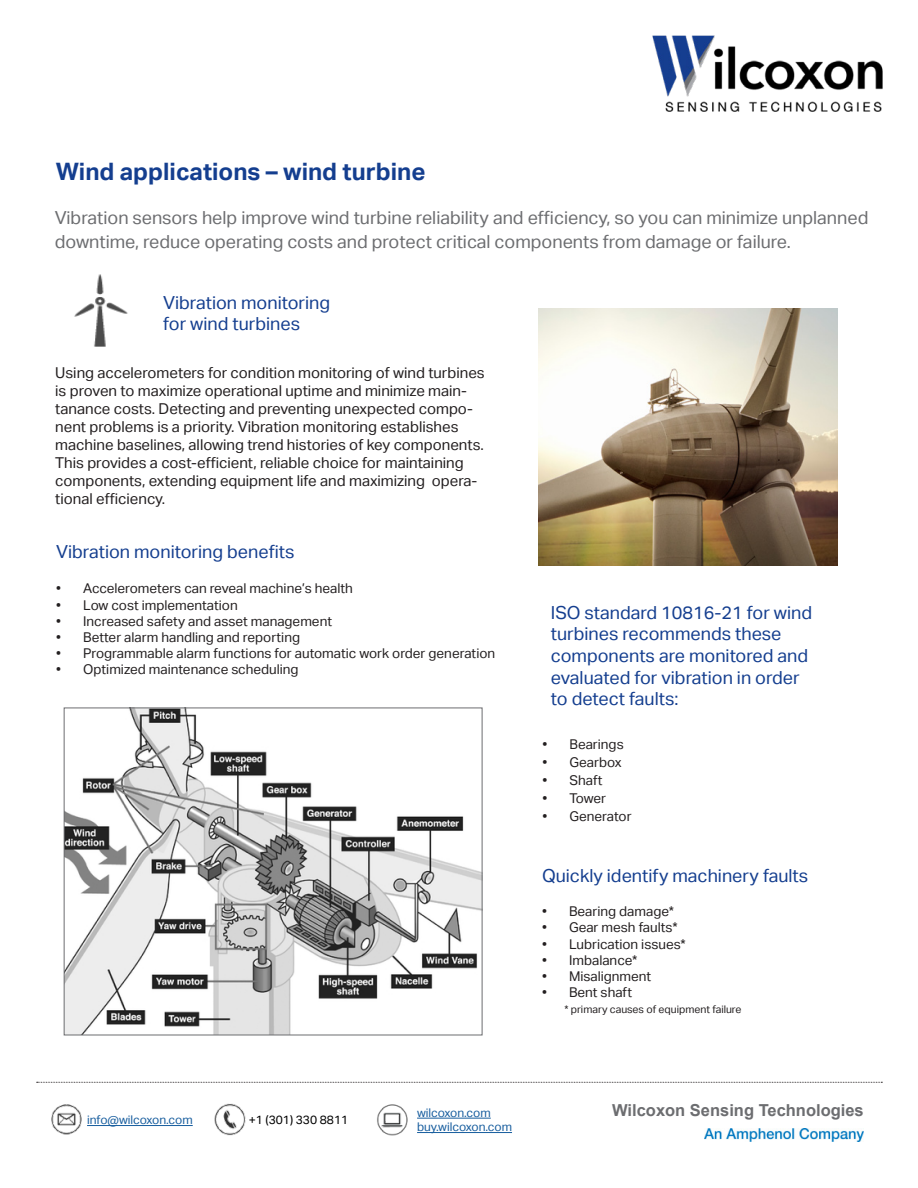
<style>
.page{position:relative;width:918px;height:1188px;background:#fff}
.page>*{position:absolute;margin:0;border:0;box-sizing:border-box;transform-origin:0 0}
.t1{font:700 24px "Aktiv Grotesk";color:#143e8f}
.t2{font:18px/21.6px "Aktiv Grotesk";color:#143e8f}
.t3{font:18px "Aktiv Grotesk";color:#6c6d70}
.t4{font:700 16.5px "Arial";color:#6c6d70}
.t5{font:15px/18px "Aktiv Grotesk";color:#231f20}
.t6{font:13.5px "Aktiv Grotesk";color:#231f20}
.t7{font:12px "Aktiv Grotesk";color:#175d9e}
.t8{font:12px "Aktiv Grotesk";color:#000}
.t9{font:10.5px "Aktiv Grotesk";color:#231f20}
</style>
<div class="page">
<img style="left:66px;top:710px;width:414px;height:323px">
<div style="left:64px;top:708px;width:418px;height:327px;border:1px solid #6c6d70"></div>
<img style="left:539px;top:308px;width:298px;height:257px">
<img style="left:74px;top:274px;width:54px;height:73px">
<svg style="left:37px;top:1082px;width:845px;height:1px"></svg>
<hr style="left:87px;top:1125px;width:106px;height:1px;background:#175d9e">
<img style="left:705px;top:1128px;width:159px;height:14px">
<img style="left:51px;top:1104px;width:31px;height:31px">
<img style="left:214px;top:1103px;width:32px;height:33px">
<img style="left:377px;top:1104px;width:31px;height:32px">
<hr style="left:417px;top:1118px;width:74px;height:1px;background:#175d9e">
<hr style="left:417px;top:1132px;width:95px;height:1px;background:#175d9e">
<img style="left:652px;top:35px;width:231px;height:77px">
<p class="t1" style="left:56px;top:158px;width:371px">Wind applications – wind turbine</p>
<p class="t3" style="left:55px;top:207px;width:815px">Vibration sensors help improve wind turbine reliability and efficiency, so you can minimize unplanned</p>
<p class="t3" style="left:55px;top:231px;width:738px">downtime, reduce operating costs and protect critical components from damage or failure.</p>
<p class="t2" style="left:163px;top:292px;width:168px">Vibration monitoring</p>
<p class="t2" style="left:163px;top:313px;width:138px">for wind turbines</p>
<p class="t5" style="left:55px;top:364px;width:431px">Using accelerometers for condition monitoring of wind turbines is proven to maximize operational uptime and minimize main&shy;tanance costs. Detecting and preventing unexpected compo&shy;nent problems is a priority. Vibration monitoring establishes machine baselines, allowing trend histories of key components.<br>This provides a cost-efficient, reliable choice for maintaining components, extending equipment life and maximizing opera&shy;tional efficiency.</p>
<p class="t2" style="left:56px;top:541px;width:240px">Vibration monitoring benefits</p>
<p class="t6" style="left:56px;top:581px;width:298px">• Accelerometers can reveal machine’s health</p>
<p class="t6" style="left:56px;top:597px;width:183px">• Low cost implementation</p>
<p class="t6" style="left:56px;top:613px;width:277px">• Increased safety and asset management</p>
<p class="t6" style="left:56px;top:629px;width:245px">• Better alarm handling and reporting</p>
<p class="t6" style="left:56px;top:646px;width:440px">• Programmable alarm functions for automatic work order generation</p>
<p class="t6" style="left:56px;top:662px;width:244px">• Optimized maintenance scheduling</p>
<p class="t2" style="left:551px;top:602px;width:263px">ISO standard 10816-21 for wind turbines recommends these components are monitored and evaluated for vibration in order to detect faults:</p>
<p class="t6" style="left:542px;top:737px;width:83px">• Bearings</p>
<p class="t6" style="left:542px;top:755px;width:81px">• Gearbox</p>
<p class="t6" style="left:542px;top:773px;width:62px">• Shaft</p>
<p class="t6" style="left:542px;top:791px;width:65px">• Tower</p>
<p class="t6" style="left:542px;top:809px;width:91px">• Generator</p>
<p class="t2" style="left:542px;top:865px;width:268px">Quickly identify machinery faults</p>
<p class="t6" style="left:542px;top:904px;width:134px">• Bearing damage*</p>
<p class="t6" style="left:542px;top:920px;width:137px">• Gear mesh faults*</p>
<p class="t6" style="left:542px;top:936px;width:145px">• Lubrication issues*</p>
<p class="t6" style="left:542px;top:952px;width:97px">• Imbalance*</p>
<p class="t6" style="left:542px;top:968px;width:111px">• Misalignment</p>
<p class="t6" style="left:542px;top:985px;width:92px">• Bent shaft</p>
<p class="t9" style="left:564px;top:1004px;width:179px">* primary causes of equipment failure</p>
<p class="t7" style="left:87px;top:1113px;width:107px">info@wilcoxon.com</p>
<p class="t8" style="left:249px;top:1113px;width:101px">+1 (301) 330 8811</p>
<p class="t7" style="left:417px;top:1106px;width:75px">wilcoxon.com</p>
<p class="t4" style="left:612px;top:1099px;width:253px">Wilcoxon Sensing Technologies</p>
<p class="t7" style="left:417px;top:1120px;width:96px">buy.wilcoxon.com</p>
</div>
